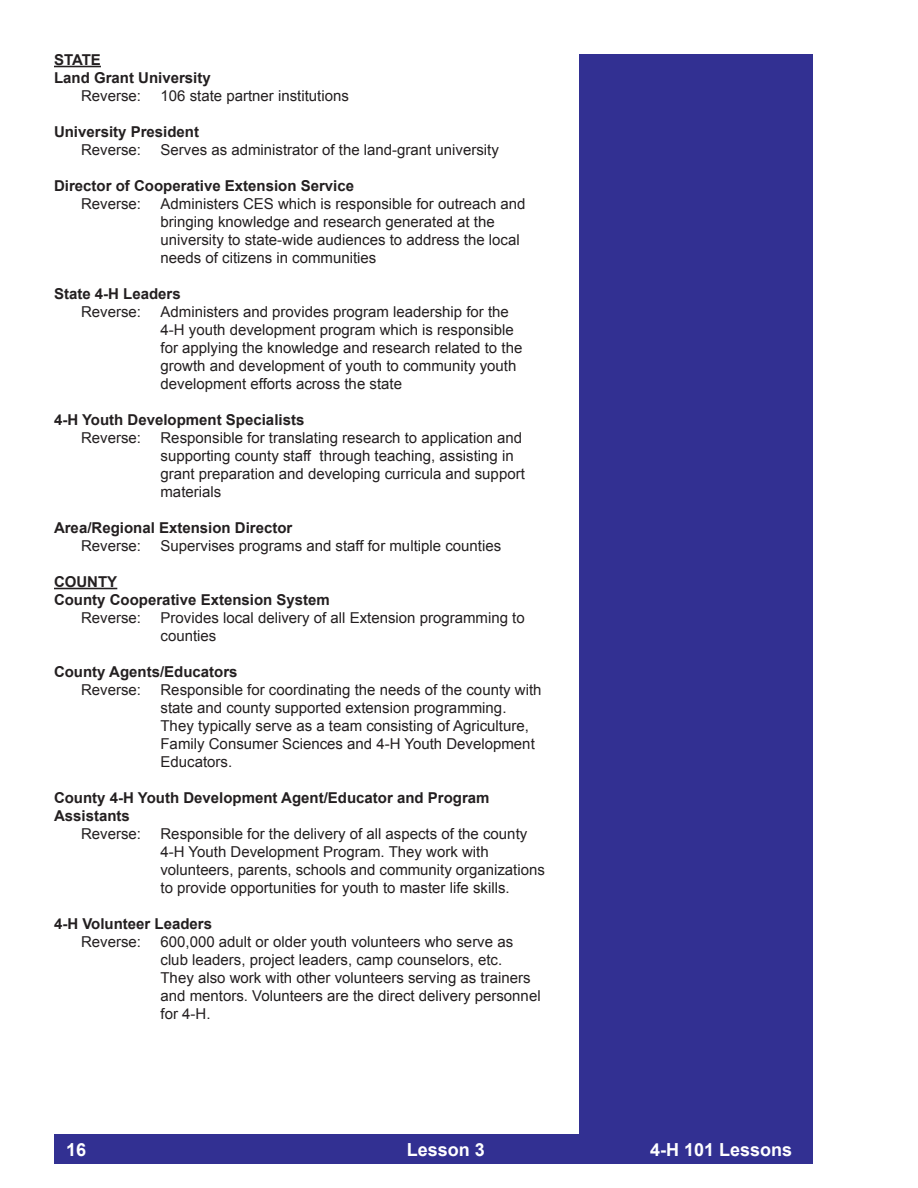
<style>
.page{position:relative;width:918px;height:1188px;background:#fff}
.page>*{position:absolute;margin:0;border:0;box-sizing:border-box;transform-origin:0 0}
.t1{font:700 18px "Arial";color:#fff}
.t2{font:15px/18px "Arial";color:#231f20}
.t3{font:700 15px/18px "Arial";color:#231f20}
</style>
<div class="page">
<div style="left:579px;top:54px;width:234px;height:1097px;background:#323092"></div>
<div style="left:55px;top:1134px;width:758px;height:29px;background:#323092"></div>
<hr style="left:54px;top:66px;width:47px;height:1px;background:#231f20">
<hr style="left:54px;top:588px;width:63px;height:1px;background:#231f20">
<p class="t3" style="left:54px;top:51px;width:48px">STATE</p>
<p class="t3" style="left:54px;top:69px;width:158px">Land Grant University</p>
<p class="t2" style="left:81px;top:87px;width:62px">Reverse:</p>
<p class="t2" style="left:160px;top:87px;width:190px">106 state partner institutions</p>
<p class="t3" style="left:54px;top:123px;width:147px">University President</p>
<p class="t2" style="left:81px;top:141px;width:62px">Reverse:</p>
<p class="t2" style="left:160px;top:141px;width:340px">Serves as administrator of the land-grant university</p>
<p class="t3" style="left:54px;top:177px;width:302px">Director of Cooperative Extension Service</p>
<p class="t2" style="left:81px;top:195px;width:62px">Reverse:</p>
<p class="t2" style="left:160px;top:195px;width:367px">Administers CES which is responsible for outreach and bringing knowledge and research generated at the</p>
<p class="t2" style="left:160px;top:231px;width:361px">university to state-wide audiences to address the local needs of citizens in communities</p>
<p class="t3" style="left:54px;top:285px;width:128px">State 4-H Leaders</p>
<p class="t2" style="left:81px;top:303px;width:62px">Reverse:</p>
<p class="t2" style="left:160px;top:303px;width:350px">Administers and provides program leadership for the</p>
<p class="t2" style="left:160px;top:321px;width:363px">4-H youth development program which is responsible for applying the knowledge and research related to the</p>
<p class="t2" style="left:160px;top:357px;width:358px">growth and development of youth to community youth development efforts across the state</p>
<p class="t3" style="left:54px;top:411px;width:252px">4-H Youth Development Specialists</p>
<p class="t2" style="left:81px;top:429px;width:62px">Reverse:</p>
<p class="t2" style="left:160px;top:429px;width:363px">Responsible for translating research to application and supporting county staff through teaching, assisting in</p>
<p class="t2" style="left:160px;top:465px;width:366px">grant preparation and developing curricula and support materials</p>
<p class="t3" style="left:54px;top:519px;width:240px">Area/Regional Extension Director</p>
<p class="t2" style="left:81px;top:537px;width:62px">Reverse:</p>
<p class="t2" style="left:160px;top:537px;width:342px">Supervises programs and staff for multiple counties</p>
<p class="t3" style="left:54px;top:573px;width:65px">COUNTY</p>
<p class="t3" style="left:54px;top:591px;width:277px">County Cooperative Extension System</p>
<p class="t2" style="left:81px;top:609px;width:62px">Reverse:</p>
<p class="t2" style="left:160px;top:609px;width:366px">Provides local delivery of all Extension programming to counties</p>
<p class="t3" style="left:54px;top:663px;width:185px">County Agents/Educators</p>
<p class="t2" style="left:81px;top:681px;width:62px">Reverse:</p>
<p class="t2" style="left:160px;top:681px;width:383px">Responsible for coordinating the needs of the county with state and county supported extension programming.</p>
<p class="t2" style="left:160px;top:717px;width:376px">They typically serve as a team consisting of Agriculture,<br>Family Consumer Sciences and 4-H Youth Development<br>Educators.</p>
<p class="t3" style="left:54px;top:789px;width:437px">County 4-H Youth Development Agent/Educator and Program<br>Assistants</p>
<p class="t2" style="left:81px;top:825px;width:62px">Reverse:</p>
<p class="t2" style="left:160px;top:825px;width:368px">Responsible for the delivery of all aspects of the county</p>
<p class="t2" style="left:160px;top:843px;width:386px">4-H Youth Development Program. They work with volunteers, parents, schools and community organizations to provide opportunities for youth to master life skills.</p>
<p class="t3" style="left:54px;top:915px;width:160px">4-H Volunteer Leaders</p>
<p class="t2" style="left:81px;top:933px;width:62px">Reverse:</p>
<p class="t2" style="left:160px;top:933px;width:382px">600,000 adult or older youth volunteers who serve as club leaders, project leaders, camp counselors, etc.<br>They also work with other volunteers serving as trainers and mentors. Volunteers are the direct delivery personnel for 4-H.</p>
<p class="t1" style="left:66px;top:1140px;width:22px">16</p>
<p class="t1" style="left:407px;top:1140px;width:80px">Lesson 3</p>
<p class="t1" style="left:650px;top:1140px;width:144px">4-H 101 Lessons</p>
</div>
